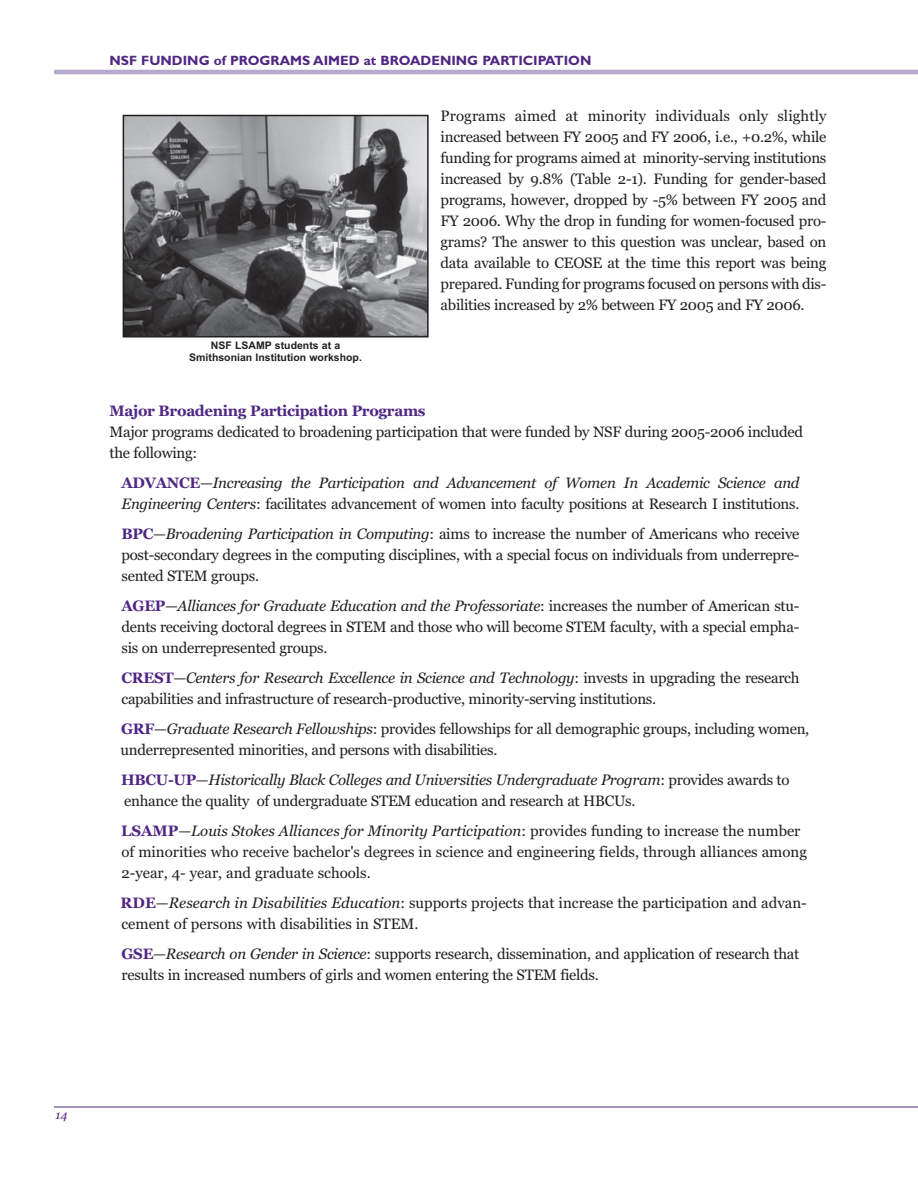
<style>
.page{position:relative;width:918px;height:1188px;background:#fff}
.page>*{position:absolute;margin:0;border:0;box-sizing:border-box;transform-origin:0 0}
.t1{font:15px/21px "Georgia";letter-spacing:-.02em;color:#231f20}
.t2{font:15px/21px "Georgia";color:#231f20}
.t3{font:italic 15px/21px "Georgia";letter-spacing:-.02em;color:#231f20}
.t4{font:700 13.5px "Gill Sans";color:#4f2683}
.t5{font:italic 12px "Georgia";color:#4f2683}
.t6{font:700 10.5px/12.6px "Arial";color:#231f20;text-align:center}
.s1{font-weight:700;color:#4f2683}
.s2{font-weight:700;font-style:normal;color:#4f2683}
.s3{font-style:normal}
.s4{font-style:italic}
</style>
<div class="page">
<hr style="left:54px;top:70px;width:864px;height:4px;background:#b5a9ce">
<hr style="left:54px;top:1107px;width:864px;height:1px;background:#4f2683">
<img style="left:126px;top:118px;width:300px;height:217px">
<div style="left:123px;top:115px;width:306px;height:223px;border:2px solid #231f20"></div>
<p class="t4" style="left:110px;top:56px;width:483px">NSF FUNDING of PROGRAMS AIMED at BROADENING PARTICIPATION</p>
<p class="t6" style="left:189px;top:340px;width:174px">NSF LSAMP students at a<br>Smithsonian Institution workshop.</p>
<p class="t1" style="left:441px;top:106px;width:387px;text-align:justify">Programs aimed at minority individuals only slightly increased between FY 2005 and FY 2006, i.e., +0.2%, while funding for programs aimed at minority-serving institutions increased by 9.8% (Table 2-1). Funding for gender-based programs, however, dropped by -5% between FY 2005 and FY 2006. Why the drop in funding for women-focused pro&shy;grams? The answer to this question was unclear, based on data available to CEOSE at the time this report was being prepared. Funding for programs focused on persons with dis&shy;abilities increased by 2% between FY 2005 and FY 2006.</p>
<p class="t1" style="left:110px;top:402px;width:695px"><span class="s1">Major Broadening Participation Programs<br></span>Major programs dedicated to broadening participation that were funded by NSF during 2005-2006 included the following:</p>
<p class="t3" style="left:122px;top:474px;width:680px"><span class="s2">ADVANCE</span><span class="s3">—</span>Increasing the Participation and Advancement of Women In Academic Science and<br>Engineering Centers<span class="s3">: facilitates advancement of women into faculty positions at Research I institutions.</span></p>
<p class="t1" style="left:121px;top:525px;width:679px;text-align:justify"><span class="s1">BPC</span>—<span class="s4">Broadening Participation in Computing</span>: aims to increase the number of Americans who receive post-secondary degrees in the computing disciplines, with a special focus on individuals from underrepre&shy;sented STEM groups.</p>
<p class="t1" style="left:121px;top:597px;width:679px;text-align:justify"><span class="s1">AGEP</span>—<span class="s4">Alliances for Graduate Education and the Professoriate</span>: increases the number of American stu&shy;dents receiving doctoral degrees in STEM and those who will become STEM faculty, with a special empha&shy;sis on underrepresented groups.</p>
<p class="t1" style="left:122px;top:669px;width:679px"><span class="s1">CREST</span>—<span class="s4">Centers for Research Excellence in Science and Technology</span>: invests in upgrading the research capabilities and infrastructure of research-productive, minority-serving institutions.</p>
<p class="t1" style="left:121px;top:720px;width:690px"><span class="s1">GRF</span>—<span class="s4">Graduate Research Fellowships</span>: provides fellowships for all demographic groups, including women, underrepresented minorities, and persons with disabilities.</p>
<p class="t1" style="left:121px;top:771px;width:670px"><span class="s1">HBCU-UP</span>—<span class="s4">Historically Black Colleges and Universities Undergraduate Program</span>: provides awards to enhance the quality of undergraduate STEM education and research at HBCUs.</p>
<p class="t2" style="left:121px;top:822px;width:687px"><span class="s1">LSAMP</span>—<span class="s4">Louis Stokes Alliances for Minority Participation</span>: provides funding to increase the number of minorities who receive bachelor's degrees in science and engineering fields, through alliances among<br>2-year, 4- year, and graduate schools.</p>
<p class="t2" style="left:121px;top:894px;width:688px"><span class="s1">RDE</span>—<span class="s4">Research in Disabilities Education</span>: supports projects that increase the participation and advan&shy;cement of persons with disabilities in STEM.</p>
<p class="t1" style="left:121px;top:945px;width:679px"><span class="s1">GSE</span>—<span class="s4">Research on Gender in Science</span>: supports research, dissemination, and application of research that results in increased numbers of girls and women entering the STEM fields.</p>
<p class="t5" style="left:56px;top:1110px;width:13px">14</p>
</div>
